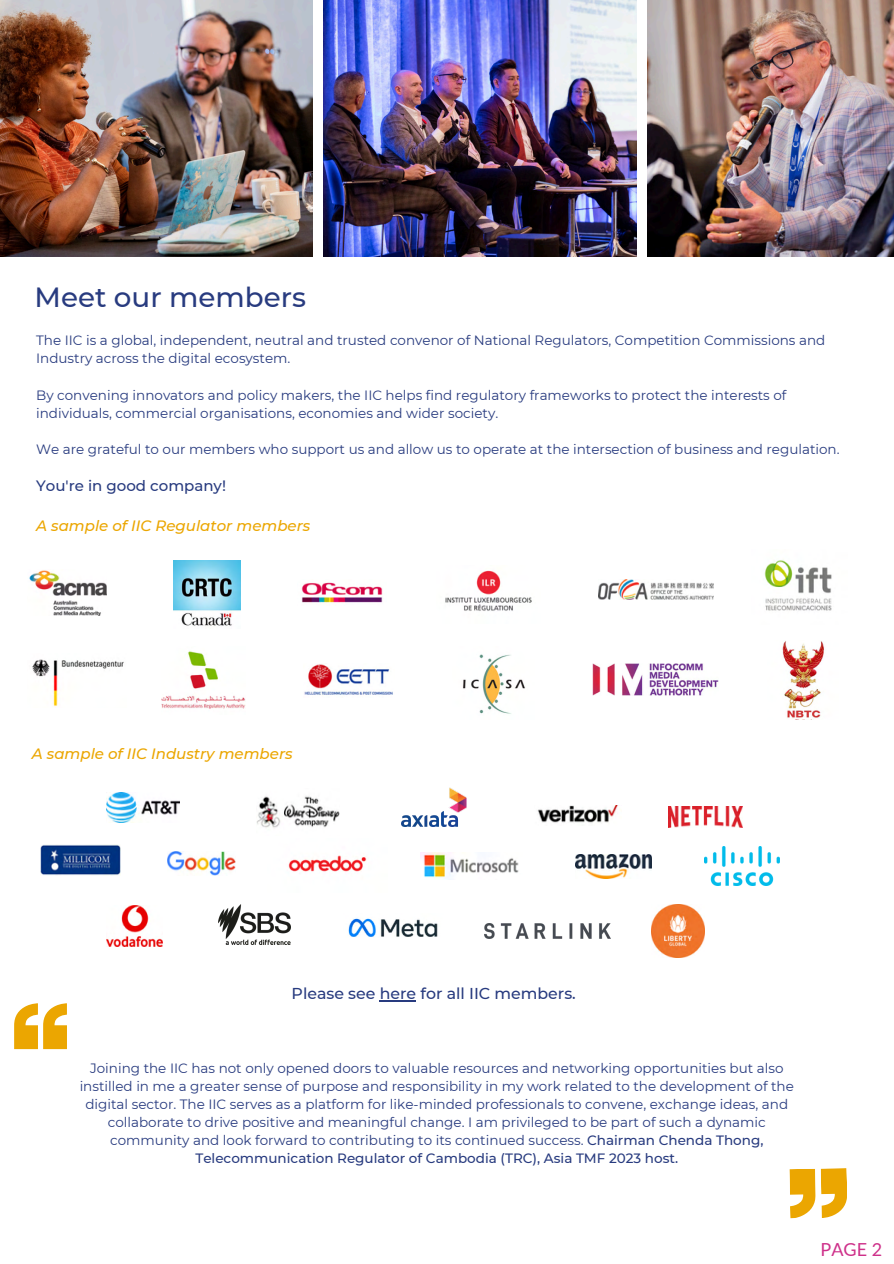
<style>
.page{position:relative;width:894px;height:1264px;background:#fff}
.page>*{position:absolute;margin:0;border:0;box-sizing:border-box;transform-origin:0 0}
.t1{font:500 27.75px "Montserrat";color:#283b7f}
.t2{font:18px "Lato";color:#ce318a}
.t3{font:500 15.75px "Montserrat";color:#283b7f}
.t4{font:italic 500 15px "Montserrat";color:#eba601}
.t5{font:500 15px "Montserrat";color:#283b7f}
.t6{font:13.5px/18px "Montserrat";color:#283b7f}
.s1{font-weight:500}
</style>
<div class="page">
<img style="left:0;top:0;width:312px;height:256px">
<img style="left:323px;top:0;width:313px;height:256px">
<img style="left:647px;top:0;width:246px;height:256px">
<img style="left:256px;top:796px;width:84px;height:32px">
<img style="left:106px;top:792px;width:73px;height:31px">
<img style="left:167px;top:851px;width:68px;height:24px">
<img style="left:537px;top:805px;width:83px;height:18px">
<img style="left:420px;top:852px;width:99px;height:27px">
<img style="left:575px;top:854px;width:76px;height:24px">
<img style="left:41px;top:844px;width:79px;height:31px">
<img style="left:668px;top:806px;width:74px;height:21px">
<img style="left:401px;top:787px;width:65px;height:39px">
<img style="left:29px;top:570px;width:77px;height:45px">
<img style="left:301px;top:582px;width:82px;height:21px">
<img style="left:32px;top:659px;width:92px;height:47px">
<img style="left:445px;top:570px;width:87px;height:41px">
<img style="left:598px;top:579px;width:115px;height:20px">
<img style="left:161px;top:651px;width:84px;height:58px">
<img style="left:764px;top:560px;width:68px;height:51px">
<svg style="left:789px;top:1168px;width:58px;height:50px"></svg>
<svg style="left:14px;top:1003px;width:53px;height:46px"></svg>
<img style="left:704px;top:846px;width:75px;height:39px">
<img style="left:288px;top:855px;width:79px;height:17px">
<img style="left:106px;top:905px;width:56px;height:41px">
<img style="left:218px;top:904px;width:72px;height:40px">
<img style="left:651px;top:904px;width:53px;height:53px">
<img style="left:173px;top:560px;width:67px;height:66px">
<img style="left:304px;top:664px;width:89px;height:31px">
<img style="left:463px;top:654px;width:62px;height:60px">
<img style="left:592px;top:663px;width:126px;height:32px">
<img style="left:782px;top:641px;width:42px;height:78px">
<img style="left:484px;top:923px;width:126px;height:15px">
<img style="left:348px;top:918px;width:90px;height:19px">
<hr style="left:379px;top:1000px;width:37px;height:1px;background:#283b7f">
<p class="t1" style="left:34px;top:280px;width:273px">Meet our members</p>
<p class="t6" style="left:36px;top:331px;width:790px">The IIC is a global, independent, neutral and trusted convenor of National Regulators, Competition Commissions and<br>Industry across the digital ecosystem.</p>
<p class="t6" style="left:36px;top:386px;width:751px">By convening innovators and policy makers, the IIC helps find regulatory frameworks to protect the interests of individuals, commercial organisations, economies and wider society.</p>
<p class="t6" style="left:36px;top:440px;width:804px">We are grateful to our members who support us and allow us to operate at the intersection of business and regulation.</p>
<p class="t5" style="left:36px;top:476px;width:191px">You're in good company!</p>
<p class="t4" style="left:36px;top:516px;width:276px">A sample of IIC Regulator members</p>
<h3 class="t4" style="left:32px;top:745px;width:262px">A sample of IIC Industry members</h3>
<p class="t3" style="left:291px;top:984px;width:286px">Please see here for all IIC members.</p>
<p class="t6" style="left:80px;top:1059px;width:715px;text-align:center">Joining the IIC has not only opened doors to valuable resources and networking opportunities but also instilled in me a greater sense of purpose and responsibility in my work related to the development of the digital sector. The IIC serves as a platform for like-minded professionals to convene, exchange ideas, and collaborate to drive positive and meaningful change. I am privileged to be part of such a dynamic community and look forward to contributing to its continued success. <span class="s1">Chairman Chenda Thong, Telecommunication Regulator of Cambodia (TRC), Asia TMF 2023 host.</span></p>
<p class="t2" style="left:820px;top:1237px;width:63px">PAGE 2</p>
</div>
